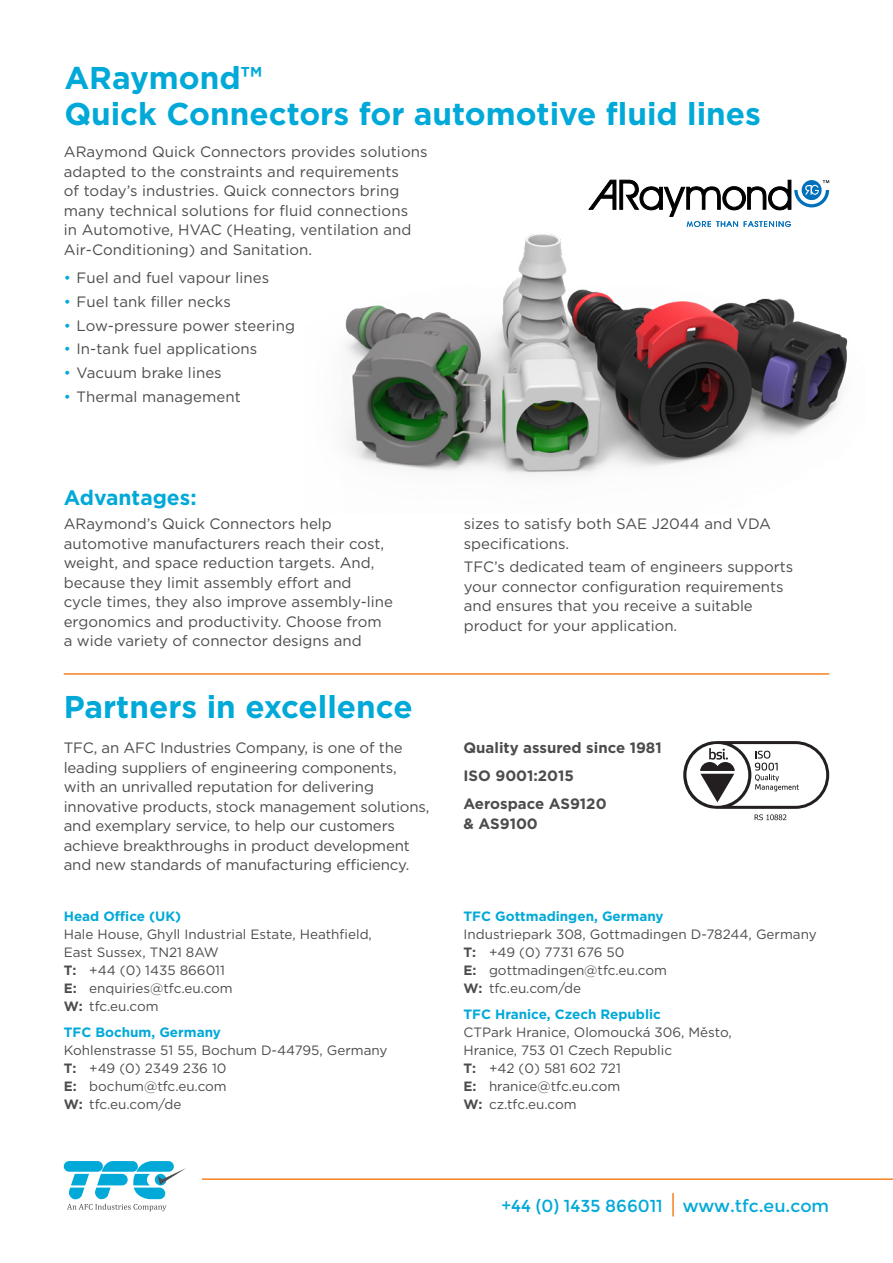
<style>
.page{position:relative;width:893px;height:1263px;background:#fff}
.page>*{position:absolute;margin:0;border:0;box-sizing:border-box;transform-origin:0 0}
.t1{font:700 31.5px/36px "Gotham";color:#00a9d8}
.t2{font:24px "NATS";color:#00a9d8}
.t3{font:700 21px "Gotham";color:#00a9d8}
.t4{font:15px/19.5px "Gotham";color:#4b4c4d}
.t5{font:700 15px/28px "Gotham";color:#4b4c4d}
.t6{font:13.5px/18px "Gotham";color:#4b4c4d}
.t7{font:700 13.5px "Gotham";color:#00a9d8}
.s1{color:#00a9d8}
.s2{font-weight:700}
</style>
<div class="page">
<hr style="left:672px;top:1193px;width:2px;height:23px;background:#f58220">
<hr style="left:202px;top:1178px;width:691px;height:2px;background:#f58220">
<hr style="left:64px;top:673px;width:765px;height:2px;background:#f58220">
<svg style="left:589px;top:180px;width:240px;height:37px"></svg>
<img style="left:345px;top:221px;width:503px;height:255px">
<svg style="left:683px;top:741px;width:146px;height:79px"></svg>
<div style="left:64px;top:1161px;width:39px;height:11px;background:#00a9d8;border-radius:5px"></div>
<svg style="left:67px;top:1161px;width:119px;height:50px"></svg>
<h1 class="t1" style="left:64px;top:60px;width:698px">ARaymond™<br>Quick Connectors for automotive fluid lines</h1>
<p class="t4" style="left:64px;top:142px;width:365px">ARaymond Quick Connectors provides solutions adapted to the constraints and requirements<br>of today’s industries. Quick connectors bring many technical solutions for fluid connections<br>in Automotive, HVAC (Heating, ventilation and Air-Conditioning) and Sanitation.</p>
<p class="t4" style="left:64px;top:268px;width:207px"><span class="s1">•</span> Fuel and fuel vapour lines</p>
<p class="t4" style="left:64px;top:291px;width:169px"><span class="s1">•</span> Fuel tank filler necks</p>
<p class="t4" style="left:64px;top:315px;width:233px"><span class="s1">•</span> Low-pressure power steering</p>
<p class="t4" style="left:64px;top:339px;width:195px"><span class="s1">•</span> In-tank fuel applications</p>
<p class="t4" style="left:64px;top:363px;width:159px"><span class="s1">•</span> Vacuum brake lines</p>
<p class="t4" style="left:64px;top:386px;width:179px"><span class="s1">•</span> Thermal management</p>
<h3 class="t3" style="left:64px;top:484px;width:134px">Advantages:</h3>
<p class="t4" style="left:64px;top:514px;width:331px">ARaymond’s Quick Connectors help automotive manufacturers reach their cost, weight, and space reduction targets. And, because they limit assembly effort and cycle times, they also improve assembly-line ergonomics and productivity. Choose from a wide variety of connector designs and</p>
<p class="t4" style="left:464px;top:514px;width:309px">sizes to satisfy both SAE J2044 and VDA specifications.</p>
<p class="t4" style="left:464px;top:557px;width:331px">TFC’s dedicated team of engineers supports your connector configuration requirements and ensures that you receive a suitable product for your application.</p>
<h1 class="t1" style="left:64px;top:689px;width:350px">Partners in excellence</h1>
<p class="t4" style="left:64px;top:738px;width:367px">TFC, an AFC Industries Company, is one of the leading suppliers of engineering components, with an unrivalled reputation for delivering innovative products, stock management solutions, and exemplary service, to help our customers achieve breakthroughs in product development and new standards of manufacturing efficiency.</p>
<p class="t5" style="left:463px;top:734px;width:200px">Quality assured since 1981<br>ISO 9001:2015<br>Aerospace AS9120</p>
<p class="t5" style="left:463px;top:809px;width:76px">&amp; AS9100</p>
<p class="t7" style="left:64px;top:907px;width:119px">Head Office (UK)</p>
<p class="t6" style="left:64px;top:925px;width:310px">Hale House, Ghyll Industrial Estate, Heathfield,<br>East Sussex, TN21 8AW<br><span class="s2">T:</span> +44 (0) 1435 866011<br><span class="s2">E:</span> enquiries@tfc.eu.com<br><span class="s2">W:</span> tfc.eu.com</p>
<p class="t7" style="left:64px;top:1023px;width:159px">TFC Bochum, Germany</p>
<p class="t6" style="left:64px;top:1041px;width:325px">Kohlenstrasse 51 55, Bochum D-44795, Germany<br><span class="s2">T:</span> +49 (0) 2349 236 10<br><span class="s2">E:</span> bochum@tfc.eu.com<br><span class="s2">W:</span> tfc.eu.com/de</p>
<p class="t7" style="left:463px;top:907px;width:202px">TFC Gottmadingen, Germany</p>
<p class="t6" style="left:463px;top:925px;width:355px">Industriepark 308, Gottmadingen D-78244, Germany<br><span class="s2">T:</span> +49 (0) 7731 676 50<br><span class="s2">E:</span> gottmadingen@tfc.eu.com<br><span class="s2">W:</span> tfc.eu.com/de</p>
<p class="t7" style="left:463px;top:1005px;width:199px">TFC Hranice, Czech Republic</p>
<p class="t6" style="left:463px;top:1023px;width:270px">CTPark Hranice, Olomoucká 306, Město,<br>Hranice, 753 01 Czech Republic<br><span class="s2">T:</span> +42 (0) 581 602 721<br><span class="s2">E:</span> hranice@tfc.eu.com<br><span class="s2">W:</span> cz.tfc.eu.com</p>
<h2 class="t2" style="left:501px;top:1189px;width:329px">+44 (0) 1435 866011 www.tfc.eu.com</h2>
</div>
